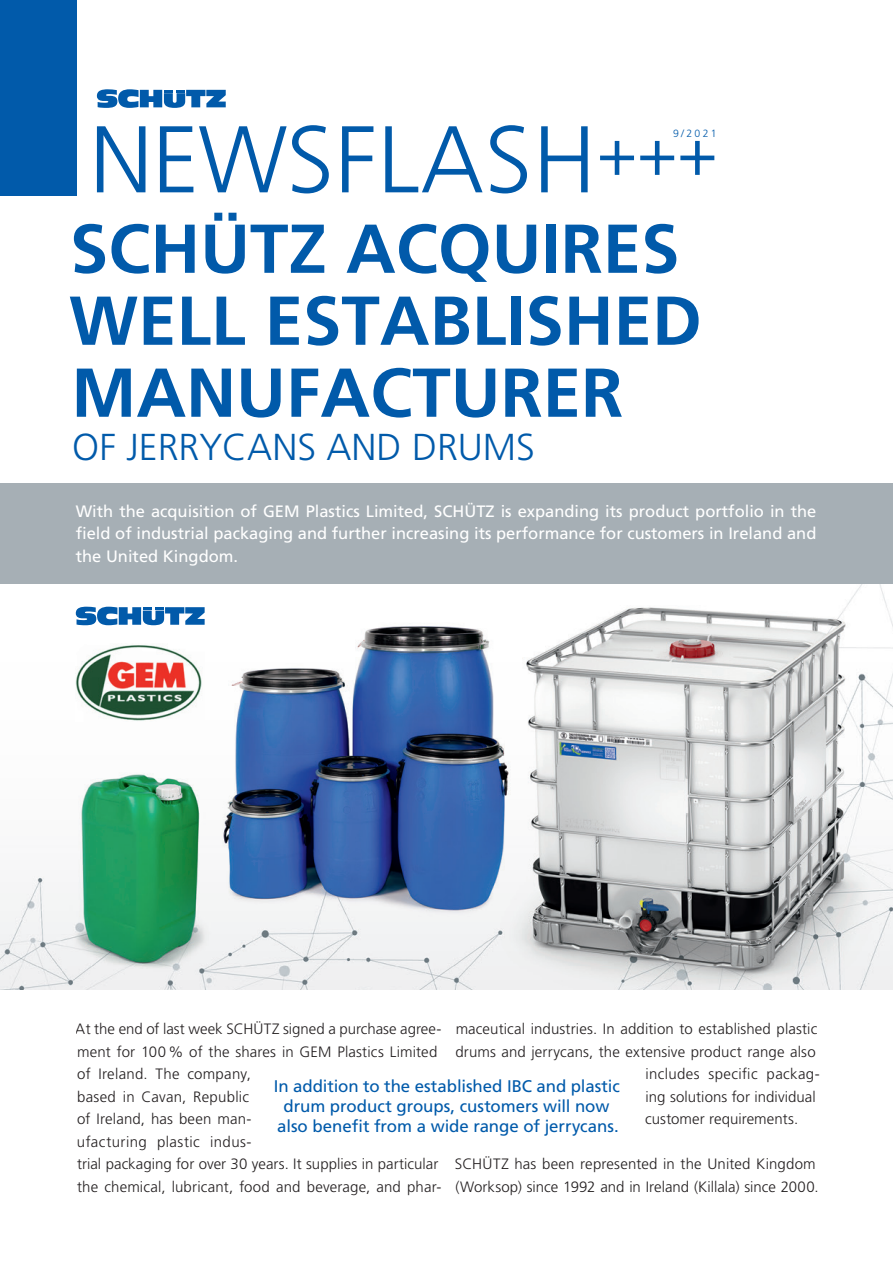
<style>
.page{position:relative;width:893px;height:1263px;background:#fff}
.page>*{position:absolute;margin:0;border:0;box-sizing:border-box;transform-origin:0 0}
.t1{font:300 94.65px "Frutiger LT Pro";letter-spacing:.01em;color:#015aaa}
.t2{font:700 69px/72px "Frutiger LT Pro";color:#015aaa}
.t3{font:300 37.5px "Frutiger LT Pro";color:#015aaa}
.t4{font:16.8px/20px "Frutiger LT Pro";letter-spacing:-.005em;color:#015aaa;text-align:center}
.t5{font:16.5px/22.5px "Frutiger LT Pro";color:#fff;text-align:justify}
.t6{font:300 15px/22.5px "Frutiger LT Pro";letter-spacing:.01em;color:#231f20}
.t7{font:300 10.5px "Frutiger LT Pro";color:#015aaa}
</style>
<div class="page">
<img style="left:0;top:584px;width:893px;height:405px">
<div style="left:0;top:483px;width:893px;height:101px;background:#a6afb5"></div>
<svg style="left:76px;top:607px;width:129px;height:18px"></svg>
<img style="left:76px;top:643px;width:129px;height:78px">
<svg style="left:97px;top:89px;width:129px;height:19px"></svg>
<div style="left:0;top:0;width:77px;height:196px;background:#015aaa"></div>
<h1 class="t1" style="left:90px;top:104px;width:629px">NEWSFLASH<sup>+++</sup></h1>
<p class="t7" style="left:673px;top:127px;width:45px">9/2021</p>
<h2 class="t2" style="left:69px;top:213px;width:634px">SCHÜTZ ACQUIRES<br>WELL ESTABLISHED<br>MANUFACTURER</h2>
<h3 class="t3" style="left:72px;top:425px;width:464px">OF JERRYCANS AND DRUMS</h3>
<p class="t5" style="left:76px;top:500px;width:742px">With the acquisition of GEM Plastics Limited, SCHÜTZ is expanding its product portfolio in the field of industrial packaging and further increasing its performance for customers in Ireland and the United Kingdom.</p>
<p class="t6" style="left:76px;top:1018px;width:367px">At the end of last week SCHÜTZ signed a purchase agree&shy;ment for 100% of the shares in GEM Plastics Limited of Ireland. The company,<br>based in Cavan, Republic<br>of Ireland, has been man-<br>ufacturing plastic indus-<br>trial packaging for over 30 years. It supplies in particular the chemical, lubricant, food and beverage, and phar-</p>
<p class="t6" style="left:456px;top:1018px;width:363px">maceutical industries. In addition to established plastic</p>
<p class="t6" style="left:455px;top:1040px;width:362px">drums and jerrycans, the extensive product range also</p>
<p class="t6" style="left:645px;top:1063px;width:176px">includes specific packag-</p>
<p class="t6" style="left:645px;top:1085px;width:172px">ing solutions for individual</p>
<p class="t6" style="left:645px;top:1108px;width:154px">customer requirements.</p>
<p class="t6" style="left:455px;top:1153px;width:365px">SCHÜTZ has been represented in the United Kingdom (Worksop) since 1992 and in Ireland (Killala) since 2000.</p>
<p class="t4" style="left:274px;top:1076px;width:348px">In addition to the established IBC and plastic drum product groups, customers will now also benefit from a wide range of jerrycans.</p>
</div>
